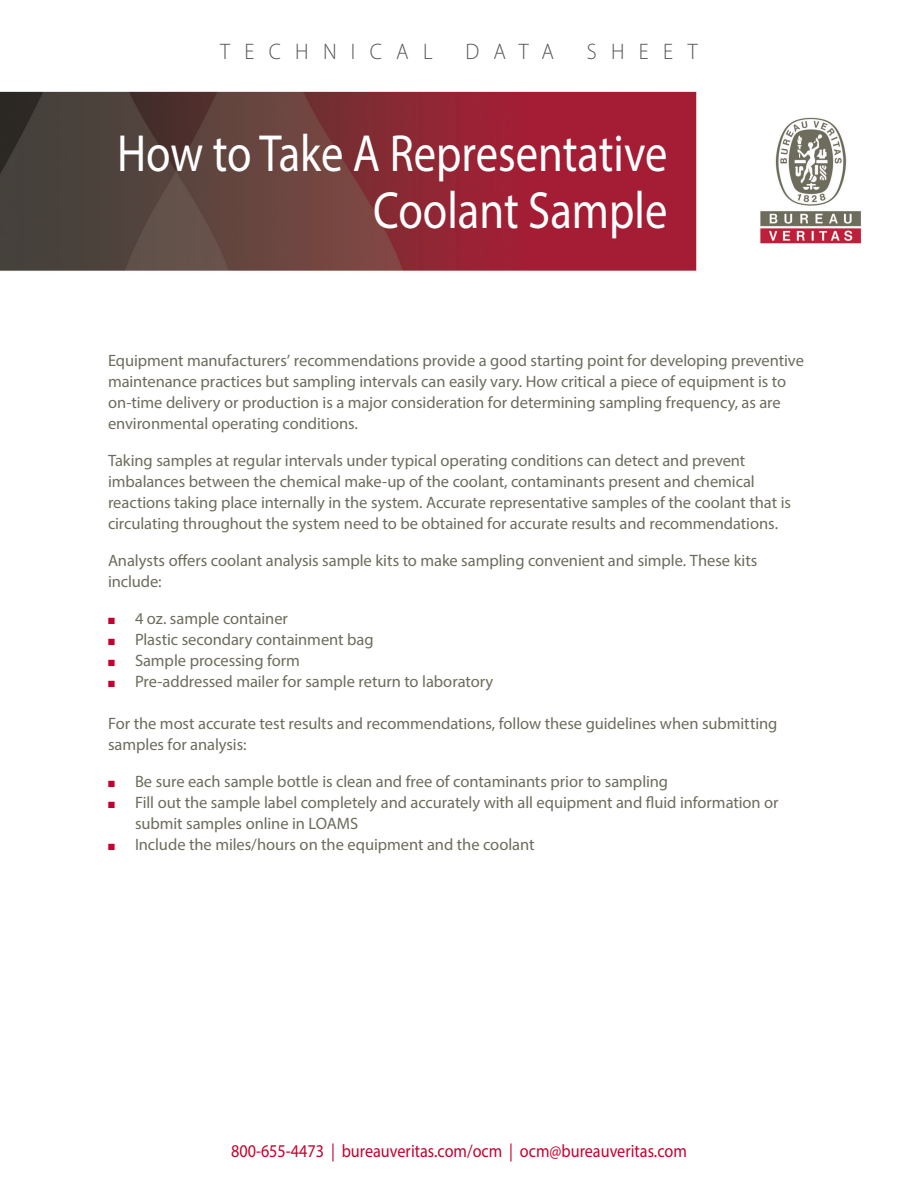
<style>
.page{position:relative;width:918px;height:1188px;background:#fff}
.page>*{position:absolute;margin:0;border:0;box-sizing:border-box;transform-origin:0 0}
.t1{font:52.5px/57px "Myriad Pro";color:#fff;text-align:right;scale:.85 1}
.t2{font:300 22.5px "Myriad Pro";letter-spacing:.67em;color:#54555a;scale:.95 1}
.t3{font:18px "Myriad Pro";color:#c5002e;scale:.9 1}
.New_Grey_Body{font:16.5px/21px "Myriad Pro";letter-spacing:-.005em;color:#6d6c5c}
.Bullets{font:16.5px/21px "Myriad Pro";letter-spacing:-.005em;color:#6d6c5c}
.s1{color:#c5002e}
</style>
<div class="page">
<img style="left:0;top:91px;width:861px;height:180px">
<p class="t2" style="left:220px;top:38px;width:225px">TECHNICAL</p>
<p class="t2" style="left:466px;top:38px;width:94px">DATA</p>
<p class="t2" style="left:587px;top:38px;width:118px">SHEET</p>
<p class="t1" style="left:117px;top:124px;width:649px">How to Take A Representative<br>Coolant Sample</p>
<p class="New_Grey_Body" style="left:108px;top:349px;width:697px">Equipment manufacturers’ recommendations provide a good starting point for developing preventive maintenance practices but sampling intervals can easily vary. How critical a piece of equipment is to on-time delivery or production is a major consideration for determining sampling frequency, as are environmental operating conditions.</p>
<p class="New_Grey_Body" style="left:108px;top:449px;width:684px">Taking samples at regular intervals under typical operating conditions can detect and prevent imbalances between the chemical make-up of the coolant, contaminants present and chemical reactions taking place internally in the system. Accurate representative samples of the coolant that is circulating throughout the system need to be obtained for accurate results and recommendations.</p>
<p class="New_Grey_Body" style="left:108px;top:550px;width:651px">Analysts offers coolant analysis sample kits to make sampling convenient and simple. These kits include:</p>
<p class="Bullets" style="left:108px;top:608px;width:182px"><span class="s1">■</span> 4 oz. sample container</p>
<p class="Bullets" style="left:108px;top:629px;width:267px"><span class="s1">■</span> Plastic secondary containment bag</p>
<p class="Bullets" style="left:108px;top:650px;width:194px"><span class="s1">■</span> Sample processing form</p>
<p class="Bullets" style="left:108px;top:671px;width:387px"><span class="s1">■</span> Pre-addressed mailer for sample return to laboratory</p>
<p class="New_Grey_Body" style="left:108px;top:713px;width:671px">For the most accurate test results and recommendations, follow these guidelines when submitting samples for analysis:</p>
<p class="Bullets" style="left:108px;top:771px;width:562px"><span class="s1">■</span> Be sure each sample bottle is clean and free of contaminants prior to sampling</p>
<p class="Bullets" style="left:135px;top:792px;width:645px;text-indent:-27px"><span class="s1">■</span> Fill out the sample label completely and accurately with all equipment and fluid information or submit samples online in LOAMS</p>
<p class="Bullets" style="left:108px;top:834px;width:428px"><span class="s1">■</span> Include the miles/hours on the equipment and the coolant</p>
<p class="t3" style="left:231px;top:1139px;width:508px">800-655-4473 | bureauveritas.com/ocm | ocm@bureauveritas.com</p>
</div>
